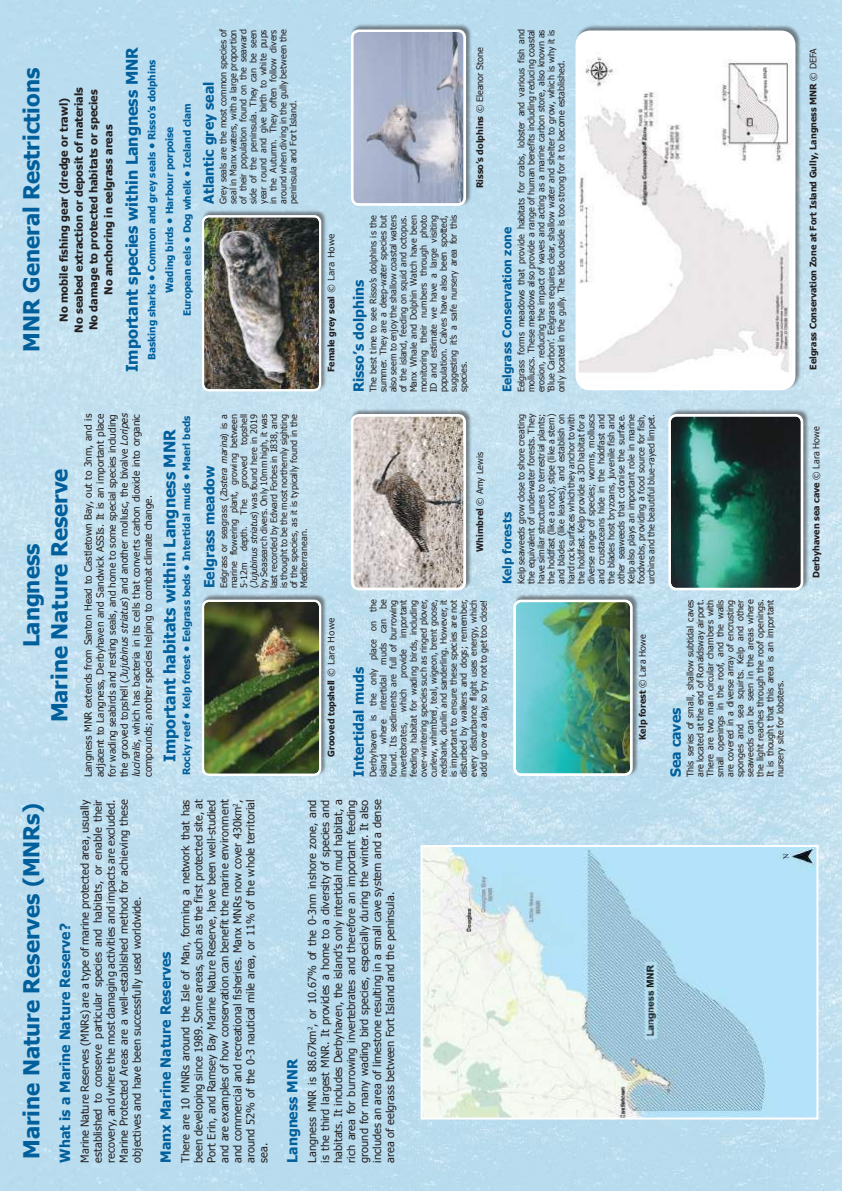
<style>
.page{position:relative;width:842px;height:1191px;background:#fff}
.page>*{position:absolute;margin:0;border:0;box-sizing:border-box;transform-origin:0 0}
.t1{font:700 22px/28px "Tahoma";color:#01609c;text-align:center}
.t2{font:700 16px "Tahoma";color:#01609c}
.t3{font:700 14px "Tahoma";color:#01609c}
.t4{font:700 12px "Tahoma";color:#01609c}
.t5{font:11px/13px "Tahoma";color:#241f1f;text-align:justify}
.t6{font:700 11px/14.8px "Tahoma";color:#241f1f;text-align:center}
.t7{font:10px/12px "Tahoma";color:#241f1f;text-align:justify}
.t8{font:700 10px/17.7px "Tahoma";color:#01609c;text-align:center}
.t9{font:9px/10px "Tahoma";color:#241f1f;text-align:justify}
.t10{font:700 9px "Tahoma";color:#241f1f}
.s1{font-family:"Tahoma Faux";font-style:italic}
.s2{font-family:"Verdana";font-weight:400}
.s3{font-weight:400}
.s4{font-weight:700}
</style>
<div class="page">
<img style="left:0;top:0;width:842px;height:1191px">
<svg style="left:420px;top:844px;width:399px;height:276px"></svg>
<div style="left:350px;top:408px;width:122px;height:182px;background:#241f1f;opacity:.5"></div>
<img style="left:354px;top:417px;width:109px;height:170px">
<div style="left:351px;top:414px;width:115px;height:176px;border:2px solid #fff;border-radius:7px"></div>
<div style="left:350px;top:24px;width:122px;height:182px;background:#241f1f;opacity:.5"></div>
<img style="left:354px;top:32px;width:109px;height:171px">
<div style="left:351px;top:29px;width:115px;height:177px;border:2px solid #fff;border-radius:7px"></div>
<div style="left:668px;top:408px;width:141px;height:182px;background:#241f1f;opacity:.5"></div>
<img style="left:671px;top:417px;width:129px;height:170px">
<div style="left:668px;top:414px;width:135px;height:176px;border:2px solid #fff;border-radius:7px"></div>
<div style="left:513px;top:593px;width:126px;height:183px;background:#241f1f;opacity:.5"></div>
<img style="left:516px;top:602px;width:114px;height:171px">
<div style="left:513px;top:599px;width:120px;height:177px;border:2px solid #fff;border-radius:7px"></div>
<div style="left:575px;top:25px;width:226px;height:365px;background:#241f1f;opacity:.5"></div>
<img style="left:578px;top:39px;width:214px;height:348px">
<div style="left:575px;top:31px;width:220px;height:359px;border:3px solid #fff;border-radius:13px"></div>
<div style="left:202px;top:593px;width:125px;height:183px;background:#241f1f;opacity:.5"></div>
<img style="left:205px;top:602px;width:113px;height:171px">
<div style="left:202px;top:599px;width:119px;height:177px;border:2px solid #fff;border-radius:6px"></div>
<div style="left:202px;top:209px;width:125px;height:183px;background:#241f1f;opacity:.5"></div>
<img style="left:205px;top:218px;width:113px;height:170px">
<div style="left:202px;top:215px;width:119px;height:176px;border:2px solid #fff;border-radius:6px"></div>
<h1 class="t1" style="left:16px;top:351px;width:285px;rotate:-90deg">MNR General Restrictions</h1>
<p class="t6" style="left:56px;top:333px;width:247px;rotate:-90deg">No mobile fishing gear (dredge or trawl)<br>No seabed extraction or deposit of materials No damage to protected habitats or species No anchoring in eelgrass areas</p>
<h2 class="t2" style="left:121px;top:372px;width:327px;rotate:-90deg">Important species within Langness MNR</h2>
<p class="t8" style="left:142px;top:360px;width:302px;rotate:-90deg">Basking sharks • Common and grey seals • Risso’s dolphins<br>Wading birds • Harbour porpoise<br>European eels • Dog whelk • Iceland clam</p>
<p class="t9" style="left:218px;top:204px;width:176px;rotate:-90deg">Grey seals are the most common species of seal in Manx waters, with a large proportion of their population found on the seaward side of the peninsula. They can be seen year round and give birth to white pups in the Autumn. They often follow divers around when diving in the gully between the peninsula and Fort Island.</p>
<h3 class="t3" style="left:199px;top:204px;width:124px;rotate:-90deg">Atlantic grey seal</h3>
<h1 class="t1" style="left:16px;top:722px;width:255px;rotate:-90deg">Langness<br>Marine Nature Reserve</h1>
<p class="t7" style="left:82px;top:777px;width:365px;rotate:-90deg">Langness MNR extends from Santon Head to Castletown Bay, out to 3nm, and is adjacent to Langness, Derbyhaven and Sandwick ASSIs. It is an important place for wading seabirds and resting seals, and home to some special species including the grooved topshell (<span class="s1">Jujubinus striatus</span>) and another mollusc, the bivalve <span class="s1">Loripes lucinalis</span>, which has bacteria in its cells that converts carbon dioxide into organic compounds; another species helping to combat climate change.</p>
<p class="t8" style="left:177px;top:775px;width:361px;rotate:-90deg">Rocky reef • Kelp forest • Eelgrass beds • Intertidal muds • Maerl beds</p>
<h2 class="t2" style="left:158px;top:761px;width:334px;rotate:-90deg">Important habitats within Langness MNR</h2>
<p class="t9" style="left:238px;top:588px;width:176px;text-indent:144px;rotate:-90deg">topshell (<span class="s1">Jujubinus striatus</span>) was found here in 2019 by Seasearch divers. Only 10mm high, it was last recorded by Edward Forbes in 1838, and is thought to be the most northernly sighting of the species, as it is typically found in the Mediterranean.</p>
<p class="t9" style="left:218px;top:588px;width:176px;rotate:-90deg">Eelgrass or seagrass (<span class="s1">Zostera marina</span>) is a marine flowering plant, growing between 5-12m</p>
<p class="t9" style="left:238px;top:488px;width:34px;rotate:-90deg">grooved</p>
<h3 class="t3" style="left:199px;top:588px;width:124px;rotate:-90deg">Eelgrass meadow</h3>
<p class="t9" style="left:238px;top:514px;width:17px;rotate:-90deg">The</p>
<p class="t9" style="left:238px;top:551px;width:27px;rotate:-90deg">depth.</p>
<p class="t10" style="left:325px;top:372px;width:140px;rotate:-90deg">Female grey seal <span class="s2">© Lara Howe</span></p>
<p class="t10" style="left:473px;top:188px;width:143px;rotate:-90deg">Risso’s dolphins <span class="s3">© Eleanor Stone</span></p>
<p class="t9" style="left:368px;top:392px;width:179px;rotate:-90deg">The best time to see Risso’s dolphins is the summer. They are a deep-water species but also seem to enjoy the shallow coastal waters of the island, feeding on squid and octopus.<br>Manx Whale and Dolphin Watch have been monitoring their numbers through photo ID and estimate we have a large visiting population. Calves have also been spotted, suggesting it’s a safe nursery area for this species.</p>
<h3 class="t3" style="left:349px;top:392px;width:114px;rotate:-90deg">Risso’s dolphins</h3>
<p class="t9" style="left:474px;top:552px;width:101px;rotate:-90deg"><span class="s4">Whimbrel</span> © Amy Lewis</p>
<p class="t10" style="left:325px;top:756px;width:141px;rotate:-90deg">Grooved topshell <span class="s2">© Lara Howe</span></p>
<p class="t9" style="left:368px;top:777px;width:179px;rotate:-90deg">Derbyhaven is the only place on the island where intertidal muds can be found. Its sediments are full of burrowing invertebrates, which provide important feeding habitat for wading birds, including over-wintering species such as ringed plover, curlew, whimbrel, teal, wigeon, brent goose, redshank, dunlin and sanderling. However, it is important to ensure these species are not disturbed by walkers and dogs; remember, every disturbance flight uses energy, which add up over a day, so try not to get too close!</p>
<h3 class="t3" style="left:349px;top:777px;width:111px;rotate:-90deg">Intertidal muds</h3>
<h1 class="t1" style="left:16px;top:1158px;width:357px;rotate:-90deg">Marine Nature Reserves (MNRs)</h1>
<h3 class="t3" style="left:55px;top:1162px;width:241px;rotate:-90deg">What is a Marine Nature Reserve?</h3>
<p class="t5" style="left:78px;top:1162px;width:364px;rotate:-90deg">Marine Nature Reserves (MNRs) are a type of marine protected area, usually established to conserve particular species and habitats, or enable their recovery, and where the most damaging activities and impacts are excluded.<br>Marine Protected Areas are a well-established method for achieving these objectives and have been successfully used worldwide.</p>
<h3 class="t3" style="left:156px;top:1162px;width:213px;rotate:-90deg">Manx Marine Nature Reserves</h3>
<p class="t5" style="left:179px;top:1162px;width:364px;rotate:-90deg">There are 10 MNRs around the Isle of Man, forming a network that has been developing since 1989. Some areas, such as the first protected site, at Port Erin, and Ramsey Bay Marine Nature Reserve, have been well-studied and are examples of how conservation can benefit the marine environment and commercial and recreational fisheries. Manx MNRs now cover 430km<sup>2</sup>, around 52% of the 0-3 nautical mile area, or 11% of the whole territorial sea.</p>
<p class="t5" style="left:305px;top:1162px;width:364px;rotate:-90deg">Langness MNR is 88.67km<sup>2</sup>, or 10.67% of the 0-3nm inshore zone, and is the third largest MNR. It provides a home to a diversity of species and habitats. It includes Derbyhaven, the island’s only intertidal mud habitat, a rich area for burrowing invertebrates and therefore an important feeding ground for many wading bird species, especially during the winter. It also includes an area of limestone resulting in a small cave system and a dense area of eelgrass between Fort Island and the peninsula.</p>
<h3 class="t3" style="left:283px;top:1162px;width:105px;rotate:-90deg">Langness MNR</h3>
<p class="t9" style="left:516px;top:392px;width:364px;rotate:-90deg">Eelgrass forms meadows that provide habitats for crabs, lobster and various fish and molluscs. These meadows also provide a range of human benefits including reducing coastal erosion, reducing the impact of waves and acting as a marine carbon store, also known as ‘Blue Carbon’. Eelgrass requires clear, shallow water and shelter to grow, which is why it is only located in the gully. The tide outside is too strong for it to become established.</p>
<h3 class="t4" style="left:499px;top:392px;width:167px;rotate:-90deg">Eelgrass Conservation zone</h3>
<p class="t9" style="left:516px;top:584px;width:172px;rotate:-90deg">Kelp seaweeds grow close to shore creating the equivalent of underwater forests. They have similar structures to terrestrial plants; the holdfast (like a root), stipe (like a stem) and blades (like leaves), and establish on hard rock surfaces which they anchor to with the holdfast. Kelp provide a 3D habitat for a diverse range of species; worms, molluscs and crustaceans hide in the holdfast and the blades host bryzoans, juvenile fish and other seaweeds that colonise the surface.<br>Kelp also plays an important role in marine foodwebs, providing a food source for fish, urchins and the beautiful blue-rayed limpet.</p>
<h3 class="t4" style="left:499px;top:584px;width:73px;rotate:-90deg">Kelp forests</h3>
<p class="t10" style="left:636px;top:740px;width:107px;rotate:-90deg">Kelp forest <span class="s3">© Lara Howe</span></p>
<p class="t9" style="left:685px;top:777px;width:179px;rotate:-90deg">This series of small, shallow subtidal caves are located at the end of Ronaldsway airport.<br>There are two main circular chambers with small openings in the roof, and the walls are covered in a diverse array of encrusting sponges and sea squirts. Kelp and other seaweeds can be seen in the areas where the light reaches through the roof openings.<br>It is thought that this area is an important nursery site for lobsters.</p>
<h3 class="t3" style="left:666px;top:777px;width:71px;rotate:-90deg">Sea caves</h3>
<p class="t10" style="left:807px;top:370px;width:323px;rotate:-90deg">Eelgrass Conservation Zone at Fort Island Gully, Langness MNR <span class="s3">© DEFA</span></p>
<p class="t10" style="left:810px;top:578px;width:153px;rotate:-90deg">Derbyhaven sea cave <span class="s3">© Lara Howe</span></p>
</div>
